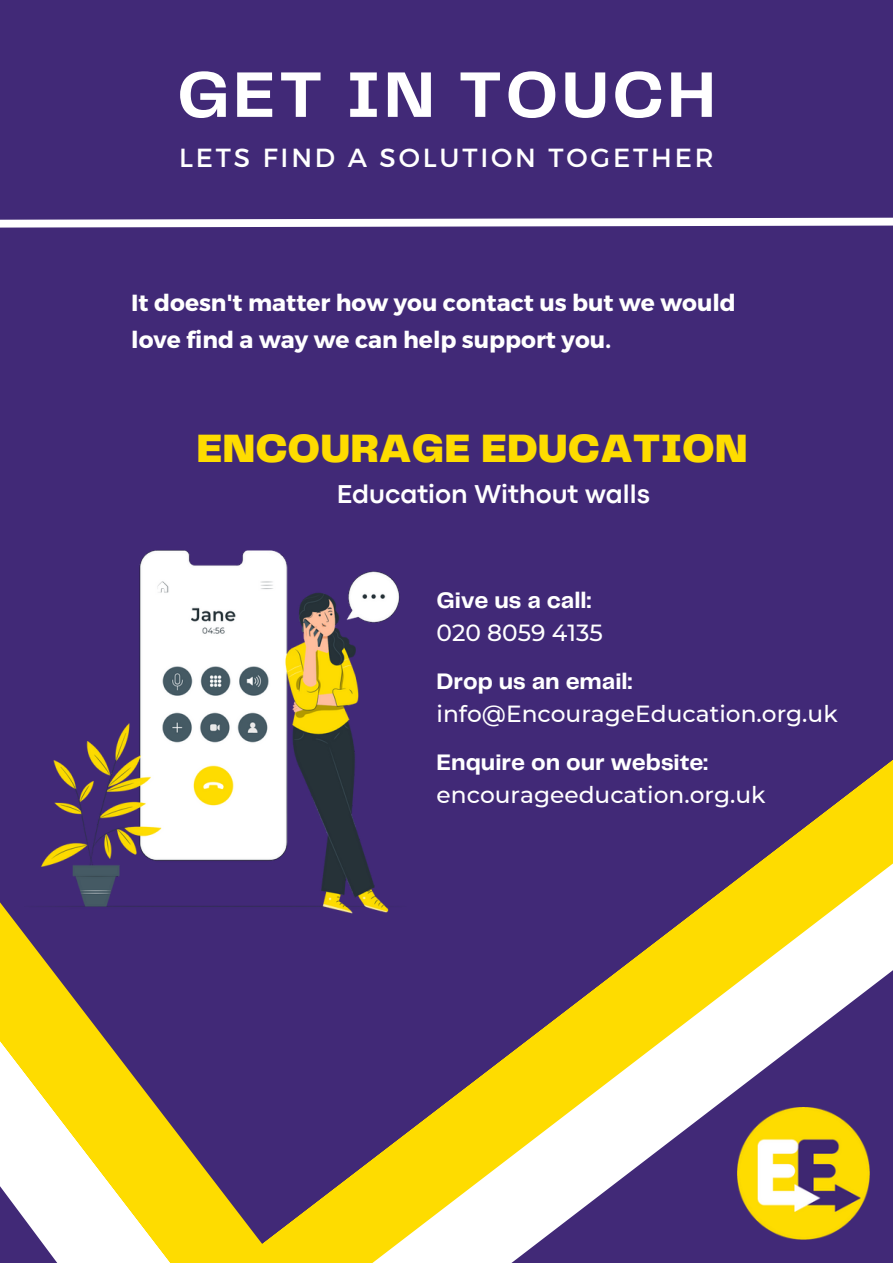
<style>
.page{position:relative;width:893px;height:1264px;background:#fff}
.page>*{position:absolute;margin:0;border:0;box-sizing:border-box;transform-origin:0 0}
.t1{font:700 66.75px "Telegraf";letter-spacing:.05em;color:#fff}
.t2{font:900 41.1px "Telegraf";color:#fedc00}
.t3{font:700 26.85px "Codec Pro";color:#fff}
.t4{font:26.25px "Montserrat";letter-spacing:.11em;color:#fff}
.t5{font:700 23.25px/37px "Montserrat";color:#fff}
.t6{font:500 23.25px "Montserrat";color:#fff}
.t7{font:700 23.25px "Telegraf";color:#fff}
</style>
<div class="page">
<div style="left:0;top:0;width:892px;height:1262px;background:#412977"></div>
<svg style="left:263px;top:760px;width:629px;height:502px"></svg>
<svg style="left:0;top:932px;width:263px;height:330px"></svg>
<svg style="left:0;top:217px;width:892px;height:11px"></svg>
<img style="left:0;top:550px;width:436px;height:382px">
<img style="left:737px;top:1107px;width:132px;height:132px">
<h1 class="t1" style="left:177px;top:66px;width:540px">GET IN TOUCH</h1>
<p class="t4" style="left:179px;top:140px;width:536px">LETS FIND A SOLUTION TOGETHER</p>
<p class="t5" style="left:131px;top:283px;width:606px">It doesn't matter how you contact us but we would love find a way we can help support you.</p>
<h2 class="t2" style="left:196px;top:430px;width:553px">ENCOURAGE EDUCATION</h2>
<p class="t3" style="left:337px;top:485px;width:314px">Education Without walls</p>
<p class="t7" style="left:436px;top:590px;width:156px">Give us a call:</p>
<p class="t6" style="left:436px;top:618px;width:168px">020 8059 4135</p>
<p class="t7" style="left:436px;top:671px;width:197px">Drop us an email:</p>
<p class="t6" style="left:436px;top:699px;width:402px">info@EncourageEducation.org.uk</p>
<p class="t7" style="left:436px;top:752px;width:273px">Enquire on our website:</p>
<p class="t6" style="left:436px;top:780px;width:330px">encourageeducation.org.uk</p>
</div>
